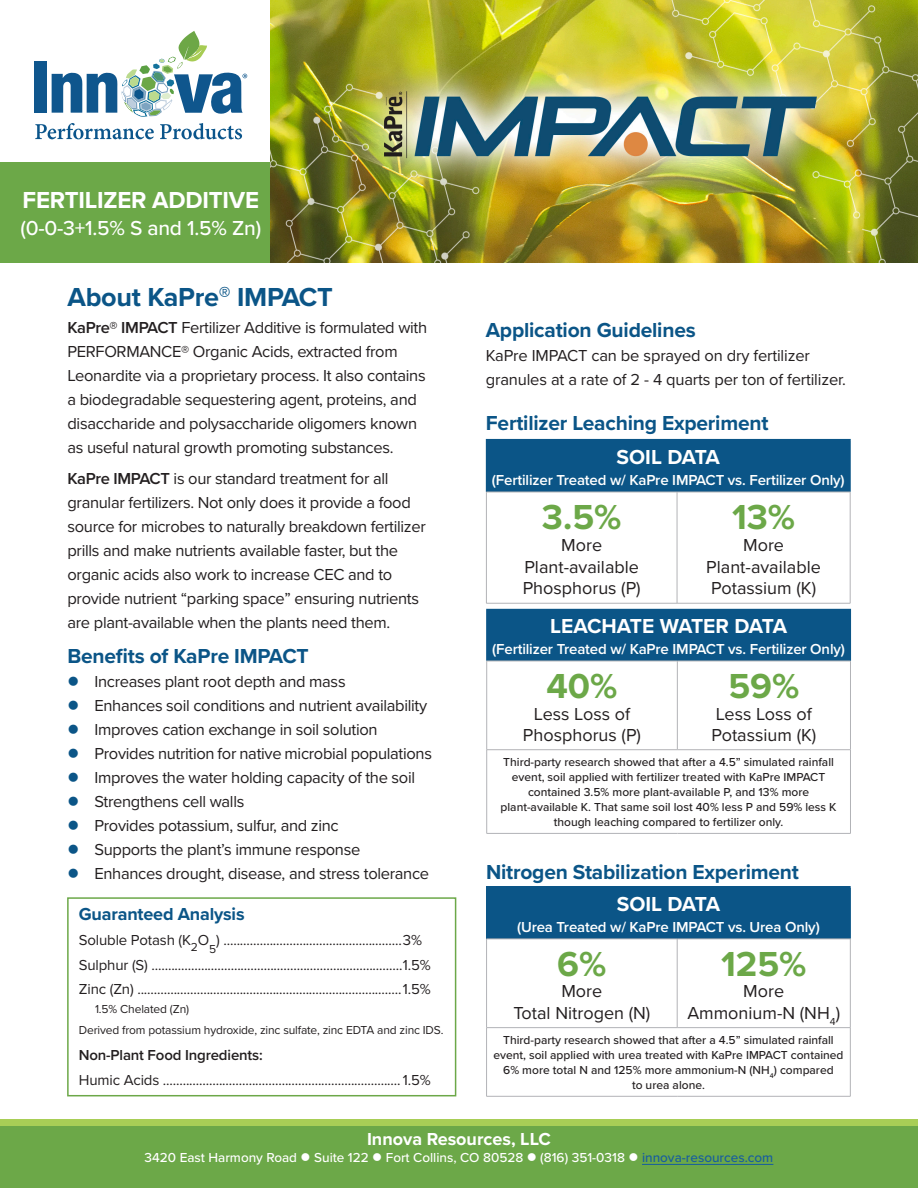
<style>
.page{position:relative;width:918px;height:1188px;background:#fff}
.page>*{position:absolute;margin:0;border:0;box-sizing:border-box;transform-origin:0 0}
.t1{font:700 36px "Proxima Nova";color:#6ca848}
.t2{font:700 27px "Proxima Nova";letter-spacing:-.01em;color:#0b5587}
.t3{font:700 24px "Proxima Nova";letter-spacing:-.01em;color:#fff}
.t4{font:700 21px "Proxima Nova";letter-spacing:-.01em;color:#0b5587}
.t5{font:700 21px "Proxima Nova";letter-spacing:-.015em;color:#fff}
.t6{font:500 21px "Proxima Nova";color:#fff}
.t7{font:18px "Proxima Nova";color:#231f20}
.t8{font:700 18px "Proxima Nova";color:#fff}
.t9{font:700 18px "Proxima Nova";letter-spacing:-.01em;color:#0b5587}
.t10{font:16.5px/24px "Proxima Nova";letter-spacing:-.02em;color:#231f20}
.t11{font:15px "Proxima Nova";letter-spacing:-.01em;color:#231f20}
.t12{font:600 15px "Proxima Nova";letter-spacing:-.01em;color:#fff}
.t13{font:600 15px "Proxima Nova";letter-spacing:-.01em;color:#231f20}
.t14{font:500 13.5px "Proxima Nova";color:#fff}
.t15{font:500 12px/15px "Proxima Nova";color:#231f20;text-align:center}
.t16{font:12px "Proxima Nova";letter-spacing:-.01em;color:#231f20}
.s1{font-size:24px}
.s2{font-weight:600}
.s3{color:#175d9e}
</style>
<div class="page">
<div style="left:0;top:162px;width:270px;height:100px;background:#6ca848"></div>
<img style="left:270px;top:0;width:648px;height:262px">
<div style="left:34px;top:61px;width:12px;height:52px;background:#0f568d"></div>
<svg style="left:35px;top:123px;width:119px;height:16px"></svg>
<svg style="left:160px;top:123px;width:82px;height:16px"></svg>
<svg style="left:52px;top:31px;width:195px;height:86px"></svg>
<div style="left:0;top:1126px;width:918px;height:62px;background:#6ca848"></div>
<div style="left:0;top:1119px;width:918px;height:7px;background:#a8ce56"></div>
<hr style="left:642px;top:1164px;width:131px;height:1px;background:#175d9e">
<div style="left:486px;top:440px;width:364px;height:52px;background:#0b5587"></div>
<hr style="left:486px;top:439px;width:191px;height:1px;background:#0b5587">
<hr style="left:677px;top:439px;width:174px;height:1px;background:#0b5587">
<hr style="left:850px;top:440px;width:1px;height:52px;background:#0b5587">
<hr style="left:486px;top:492px;width:191px;height:1px;background:#b2b3b7">
<hr style="left:486px;top:492px;width:1px;height:111px;background:#b2b3b7">
<hr style="left:677px;top:492px;width:173px;height:1px;background:#b2b3b7">
<hr style="left:677px;top:492px;width:1px;height:111px;background:#b2b3b7">
<hr style="left:850px;top:492px;width:1px;height:111px;background:#b2b3b7">
<hr style="left:486px;top:603px;width:191px;height:1px;background:#b2b3b7">
<hr style="left:677px;top:603px;width:173px;height:1px;background:#b2b3b7">
<div style="left:487px;top:887px;width:363px;height:52px;background:#0b5587"></div>
<hr style="left:486px;top:886px;width:191px;height:1px;background:#0b5587">
<hr style="left:486px;top:887px;width:1px;height:52px;background:#0b5587">
<hr style="left:677px;top:886px;width:174px;height:1px;background:#0b5587">
<hr style="left:850px;top:887px;width:1px;height:52px;background:#0b5587">
<hr style="left:486px;top:939px;width:191px;height:1px;background:#b2b3b7">
<hr style="left:486px;top:939px;width:1px;height:88px;background:#b2b3b7">
<hr style="left:677px;top:939px;width:174px;height:1px;background:#b2b3b7">
<hr style="left:677px;top:939px;width:1px;height:88px;background:#b2b3b7">
<hr style="left:850px;top:939px;width:1px;height:88px;background:#b2b3b7">
<hr style="left:486px;top:1027px;width:191px;height:1px;background:#b2b3b7">
<hr style="left:486px;top:1028px;width:1px;height:68px;background:#b2b3b7">
<hr style="left:677px;top:1027px;width:174px;height:1px;background:#b2b3b7">
<hr style="left:850px;top:1028px;width:1px;height:68px;background:#b2b3b7">
<hr style="left:486px;top:1096px;width:191px;height:1px;background:#b2b3b7">
<hr style="left:677px;top:1096px;width:174px;height:1px;background:#b2b3b7">
<div style="left:487px;top:609px;width:363px;height:52px;background:#0b5587"></div>
<hr style="left:486px;top:609px;width:191px;height:1px;background:#0b5587">
<hr style="left:486px;top:610px;width:1px;height:51px;background:#0b5587">
<hr style="left:677px;top:609px;width:174px;height:1px;background:#0b5587">
<hr style="left:850px;top:610px;width:1px;height:51px;background:#0b5587">
<hr style="left:487px;top:661px;width:190px;height:1px;background:#b2b3b7">
<hr style="left:486px;top:661px;width:1px;height:89px;background:#b2b3b7">
<hr style="left:677px;top:661px;width:174px;height:1px;background:#b2b3b7">
<hr style="left:677px;top:661px;width:1px;height:89px;background:#b2b3b7">
<hr style="left:850px;top:661px;width:1px;height:89px;background:#b2b3b7">
<hr style="left:487px;top:749px;width:190px;height:1px;background:#b2b3b7">
<hr style="left:486px;top:750px;width:1px;height:83px;background:#b2b3b7">
<hr style="left:677px;top:749px;width:174px;height:1px;background:#b2b3b7">
<hr style="left:850px;top:750px;width:1px;height:83px;background:#b2b3b7">
<hr style="left:487px;top:833px;width:190px;height:1px;background:#b2b3b7">
<hr style="left:677px;top:833px;width:174px;height:1px;background:#b2b3b7">
<div style="left:67px;top:897px;width:389px;height:199px;border:2px solid #6ca848"></div>
<p class="t3" style="left:23px;top:182px;width:238px">FERTILIZER ADDITIVE</p>
<p class="t6" style="left:20px;top:213px;width:242px">(0-0-3+1.5% S and 1.5% Zn)</p>
<p class="t2" style="left:68px;top:276px;width:267px">About KaPre<span class="s1">®</span> IMPACT</p>
<p class="t10" style="left:68px;top:315px;width:361px"><span class="s2">KaPre® IMPACT</span> Fertilizer Additive is formulated with PERFORMANCE® Organic Acids, extracted from Leonardite via a proprietary process. It also contains a biodegradable sequestering agent, proteins, and disaccharide and polysaccharide oligomers known as useful natural growth promoting substances.</p>
<p class="t10" style="left:68px;top:466px;width:360px"><span class="s2">KaPre IMPACT</span> is our standard treatment for all granular fertilizers. Not only does it provide a food source for microbes to naturally breakdown fertilizer prills and make nutrients available faster, but the organic acids also work to increase CEC and to provide nutrient “parking space” ensuring nutrients are plant-available when the plants need them.</p>
<p class="t4" style="left:68px;top:640px;width:243px">Benefits of KaPre IMPACT</p>
<p class="t10" style="left:94px;top:669px;width:253px">Increases plant root depth and mass</p>
<p class="t10" style="left:94px;top:693px;width:334px">Enhances soil conditions and nutrient availability</p>
<p class="t10" style="left:94px;top:717px;width:285px">Improves cation exchange in soil solution</p>
<p class="t10" style="left:94px;top:741px;width:339px">Provides nutrition for native microbial populations</p>
<p class="t10" style="left:94px;top:765px;width:322px">Improves the water holding capacity of the soil</p>
<p class="t10" style="left:94px;top:789px;width:151px">Strengthens cell walls</p>
<p class="t10" style="left:94px;top:813px;width:246px">Provides potassium, sulfur, and zinc</p>
<p class="t10" style="left:94px;top:837px;width:267px">Supports the plant’s immune response</p>
<p class="t10" style="left:94px;top:861px;width:336px">Enhances drought, disease, and stress tolerance</p>
<p class="t9" style="left:79px;top:901px;width:167px">Guaranteed Analysis</p>
<p class="t11" style="left:79px;top:929px;width:132px">Soluble Potash (K<sub>2</sub>O</p>
<p class="t16" style="left:209px;top:940px;width:9px">5</p>
<p class="t11" style="left:216px;top:929px;width:207px">) ......................................................3%</p>
<p class="t11" style="left:79px;top:953px;width:353px">Sulphur (S) ............................................................................1.5%</p>
<p class="t11" style="left:79px;top:978px;width:353px">Zinc (Zn) ................................................................................1.5%</p>
<p class="t16" style="left:95px;top:1000px;width:96px">1.5% Chelated (Zn)</p>
<p class="t16" style="left:79px;top:1021px;width:366px">Derived from potassium hydroxide, zinc sulfate, zinc EDTA and zinc IDS.</p>
<p class="t13" style="left:79px;top:1044px;width:185px">Non-Plant Food Ingredients:</p>
<p class="t11" style="left:79px;top:1068px;width:353px">Humic Acids ........................................................................ 1.5%</p>
<p class="t4" style="left:486px;top:314px;width:211px">Application Guidelines</p>
<p class="t10" style="left:486px;top:342px;width:362px">KaPre IMPACT can be sprayed on dry fertilizer granules at a rate of 2 - 4 quarts per ton of fertilizer.</p>
<p class="t4" style="left:486px;top:408px;width:284px">Fertilizer Leaching Experiment</p>
<p class="t5" style="left:617px;top:441px;width:105px">SOIL DATA</p>
<p class="t12" style="left:492px;top:468px;width:354px">(Fertilizer Treated w/ KaPre IMPACT vs. Fertilizer Only)</p>
<p class="t1" style="left:542px;top:491px;width:81px">3.5%</p>
<p class="t7" style="left:561px;top:532px;width:42px">More</p>
<p class="t7" style="left:524px;top:553px;width:116px">Plant-available</p>
<p class="t7" style="left:523px;top:575px;width:120px">Phosphorus (P)</p>
<p class="t1" style="left:732px;top:491px;width:65px">13%</p>
<p class="t7" style="left:743px;top:532px;width:42px">More</p>
<p class="t7" style="left:706px;top:553px;width:116px">Plant-available</p>
<p class="t7" style="left:711px;top:575px;width:107px">Potassium (K)</p>
<p class="t5" style="left:550px;top:610px;width:238px">LEACHATE WATER DATA</p>
<p class="t12" style="left:492px;top:638px;width:354px">(Fertilizer Treated w/ KaPre IMPACT vs. Fertilizer Only)</p>
<p class="t1" style="left:547px;top:659px;width:73px">40%</p>
<p class="t7" style="left:534px;top:700px;width:98px">Less Loss of</p>
<p class="t7" style="left:523px;top:722px;width:120px">Phosphorus (P)</p>
<p class="t1" style="left:728px;top:659px;width:73px">59%</p>
<p class="t7" style="left:716px;top:700px;width:98px">Less Loss of</p>
<p class="t7" style="left:711px;top:722px;width:107px">Potassium (K)</p>
<p class="t15" style="left:501px;top:754px;width:338px">Third-party research showed that after a 4.5” simulated rainfall event, soil applied with fertilizer treated with KaPre IMPACT contained 3.5% more plant-available P, and 13% more plant-available K. That same soil lost 40% less P and 59% less K though leaching compared to fertilizer only.</p>
<p class="t4" style="left:486px;top:857px;width:314px">Nitrogen Stabilization Experiment</p>
<p class="t5" style="left:617px;top:888px;width:105px">SOIL DATA</p>
<p class="t12" style="left:517px;top:915px;width:304px">(Urea Treated w/ KaPre IMPACT vs. Urea Only)</p>
<p class="t1" style="left:557px;top:937px;width:51px">6%</p>
<p class="t7" style="left:561px;top:978px;width:42px">More</p>
<p class="t7" style="left:513px;top:1000px;width:138px">Total Nitrogen (N)</p>
<p class="t1" style="left:721px;top:937px;width:87px">125%</p>
<p class="t7" style="left:743px;top:978px;width:42px">More</p>
<p class="t7" style="left:687px;top:1000px;width:154px">Ammonium-N (NH<sub>4</sub>)</p>
<p class="t15" style="left:493px;top:1032px;width:352px">Third-party research showed that after a 4.5” simulated rainfall event, soil applied with urea treated with KaPre IMPACT contained 6% more total N and 125% more ammonium-N (NH<sub>4</sub>) compared<br>to urea alone.</p>
<p class="t8" style="left:367px;top:1126px;width:185px">Innova Resources, LLC</p>
<p class="t14" style="left:145px;top:1148px;width:630px">3420 East Harmony Road ● Suite 122 ● Fort Collins, CO 80528 ● (816) 351-0318 ● <span class="s3">innova-resources.com</span></p>
</div>
